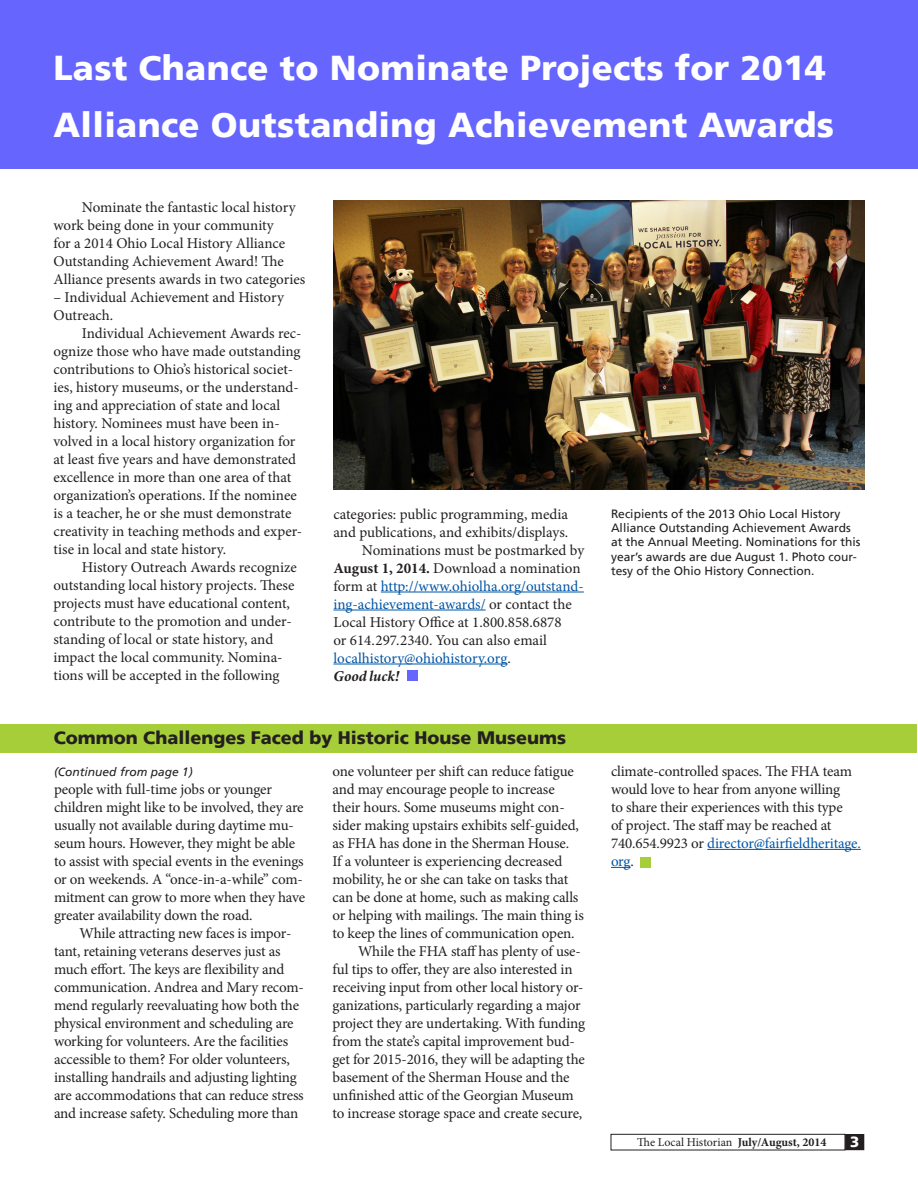
<style>
.page{position:relative;width:918px;height:1188px;background:#fff}
.page>*{position:absolute;margin:0;border:0;box-sizing:border-box;transform-origin:0 0}
.t1{font:900 34.5px/57px "Frutiger LT";letter-spacing:.01em;color:#fff}
.t2{font:900 18px "Frutiger LT";color:#231f20}
.t3{font:15px/18px "Minion Pro";letter-spacing:-.01em;color:#231f20}
.t4{font:15px "Minion Pro";letter-spacing:-.005em;color:#0155a5}
.t5{font:italic 700 15px "Minion Pro";color:#231f20}
.t6{font:900 15px "Frutiger LT";color:#fff}
.t7{font:12px/14.4px "Frutiger LT";color:#231f20}
.t8{font:12px "Minion Pro";color:#231f20}
.t9{font:italic 12px "Frutiger LT";color:#231f20}
.s1{font-weight:700}
.s2{color:#231f20}
.s3{color:#0155a5}
</style>
<div class="page">
<div style="left:845px;top:1134px;width:19px;height:16px;background:#231f20"></div>
<hr style="left:381px;top:592px;width:203px;height:1px;background:#0155a5">
<hr style="left:333px;top:610px;width:153px;height:1px;background:#0155a5">
<hr style="left:333px;top:664px;width:175px;height:1px;background:#0155a5">
<div style="left:407px;top:670px;width:11px;height:11px;background:#66f"></div>
<div style="left:611px;top:1134px;width:234px;height:16px;border:1px solid #231f20"></div>
<div style="left:0;top:0;width:918px;height:168px;background:#66f"></div>
<div style="left:1px;top:724px;width:916px;height:28px;background:#a6ce39"></div>
<hr style="left:707px;top:849px;width:154px;height:1px;background:#0155a5">
<svg style="left:611px;top:867px;width:20px;height:1px"></svg>
<img style="left:333px;top:201px;width:531px;height:289px">
<div style="left:640px;top:857px;width:11px;height:11px;background:#a6ce39"></div>
<h1 class="t1" style="left:53px;top:39px;width:782px">Last Chance to Nominate Projects for 2014<br>Alliance Outstanding Achievement Awards</h1>
<p class="t3" style="left:53px;top:198px;width:253px;text-indent:28px">Nominate the fantastic local history work being done in your community<br>for a 2014 Ohio Local History Alliance Outstanding Achievement Award! The Alliance presents awards in two categories</p>
<p class="t3" style="left:53px;top:288px;width:232px">– Individual Achievement and History<br>Outreach.</p>
<p class="t3" style="left:53px;top:324px;width:250px;text-indent:28px">Individual Achievement Awards rec&shy;ognize those who have made outstanding contributions to Ohio’s historical societ&shy;ies, history museums, or the understand&shy;ing and appreciation of state and local history. Nominees must have been in&shy;volved in a local history organization for at least five years and have demonstrated excellence in more than one area of that organization’s operations. If the nominee is a teacher, he or she must demonstrate creativity in teaching methods and exper&shy;tise in local and state history.</p>
<p class="t3" style="left:53px;top:558px;width:245px;text-indent:28px">History Outreach Awards recognize outstanding local history projects. These projects must have educational content, contribute to the promotion and under&shy;standing of local or state history, and impact the local community. Nomina&shy;tions will be accepted in the following</p>
<p class="t3" style="left:333px;top:505px;width:236px">categories: public programming, media</p>
<p class="t3" style="left:333px;top:523px;width:236px">and publications, and exhibits/displays.</p>
<p class="t3" style="left:362px;top:541px;width:224px">Nominations must be postmarked by</p>
<p class="t3" style="left:333px;top:559px;width:249px"><span class="s1">August 1, 2014.</span> Download a nomination</p>
<p class="t4" style="left:333px;top:576px;width:252px"><span class="s2">form at</span> http://www.ohiolha.org/outstand-</p>
<p class="t4" style="left:333px;top:594px;width:240px">ing-achievement-awards/ <span class="s2">or contact the</span></p>
<p class="t3" style="left:333px;top:613px;width:230px">Local History Office at 1.800.858.6878</p>
<p class="t3" style="left:333px;top:631px;width:215px">or 614.297.2340. You can also email</p>
<p class="t4" style="left:333px;top:648px;width:179px">localhistory@ohiohistory.org<span class="s2">.</span></p>
<p class="t5" style="left:333px;top:665px;width:67px">Good luck!</p>
<p class="t2" style="left:54px;top:727px;width:514px">Common Challenges Faced by Historic House Museums</p>
<p class="t9" style="left:54px;top:764px;width:140px">(Continued from page 1)</p>
<p class="t3" style="left:54px;top:780px;width:253px">people with full-time jobs or younger children might like to be involved, they are usually not available during daytime mu&shy;seum hours. However, they might be able to assist with special events in the evenings or on weekends. A “once-in-a-while” com&shy;mitment can grow to more when they have greater availability down the road.</p>
<p class="t3" style="left:54px;top:924px;width:251px;text-indent:26px">While attracting new faces is impor&shy;tant, retaining veterans deserves just as much effort. The keys are flexibility and communication. Andrea and Mary recom&shy;mend regularly reevaluating how both the physical environment and scheduling are working for volunteers. Are the facilities accessible to them? For older volunteers, installing handrails and adjusting lighting are accommodations that can reduce stress and increase safety. Scheduling more than</p>
<p class="t3" style="left:333px;top:762px;width:243px">one volunteer per shift can reduce fatigue</p>
<p class="t3" style="left:333px;top:780px;width:224px">and may encourage people to increase</p>
<p class="t3" style="left:333px;top:798px;width:234px">their hours. Some museums might con-</p>
<p class="t3" style="left:333px;top:816px;width:248px">sider making upstairs exhibits self-guided,</p>
<p class="t3" style="left:333px;top:834px;width:238px">as FHA has done in the Sherman House.</p>
<p class="t3" style="left:333px;top:852px;width:231px">If a volunteer is experiencing decreased</p>
<p class="t3" style="left:333px;top:870px;width:237px">mobility, he or she can take on tasks that</p>
<p class="t3" style="left:333px;top:888px;width:247px">can be done at home, such as making calls</p>
<p class="t3" style="left:333px;top:906px;width:253px">or helping with mailings. The main thing is</p>
<p class="t3" style="left:333px;top:924px;width:244px">to keep the lines of communication open.</p>
<p class="t3" style="left:358px;top:942px;width:224px">While the FHA staff has plenty of use-</p>
<p class="t3" style="left:333px;top:960px;width:242px">ful tips to offer, they are also interested in</p>
<p class="t3" style="left:333px;top:978px;width:252px">receiving input from other local history or-</p>
<p class="t3" style="left:333px;top:996px;width:250px">ganizations, particularly regarding a major</p>
<p class="t3" style="left:333px;top:1014px;width:254px">project they are undertaking. With funding</p>
<p class="t3" style="left:333px;top:1032px;width:244px">from the state’s capital improvement bud-</p>
<p class="t3" style="left:333px;top:1050px;width:254px">get for 2015-2016, they will be adapting the</p>
<p class="t3" style="left:333px;top:1068px;width:239px">basement of the Sherman House and the</p>
<p class="t3" style="left:333px;top:1086px;width:243px">unfinished attic of the Georgian Museum</p>
<p class="t3" style="left:333px;top:1104px;width:251px">to increase storage space and create secure,</p>
<p class="t7" style="left:611px;top:506px;width:251px">Recipients of the 2013 Ohio Local History Alliance Outstanding Achievement Awards at the Annual Meeting. Nominations for this year’s awards are due August 1. Photo cour&shy;tesy of the Ohio History Connection.</p>
<p class="t3" style="left:611px;top:762px;width:251px">climate-controlled spaces. The FHA team would love to hear from anyone willing<br>to share their experiences with this type<br>of project. The staff may be reached at 740.654.9923 or <span class="s3">director@fairfieldheritage. org</span>.</p>
<p class="t8" style="left:637px;top:1134px;width:191px">The Local Historian <span class="s1">July/August, 2014</span></p>
<p class="t6" style="left:850px;top:1133px;width:11px">3</p>
</div>
